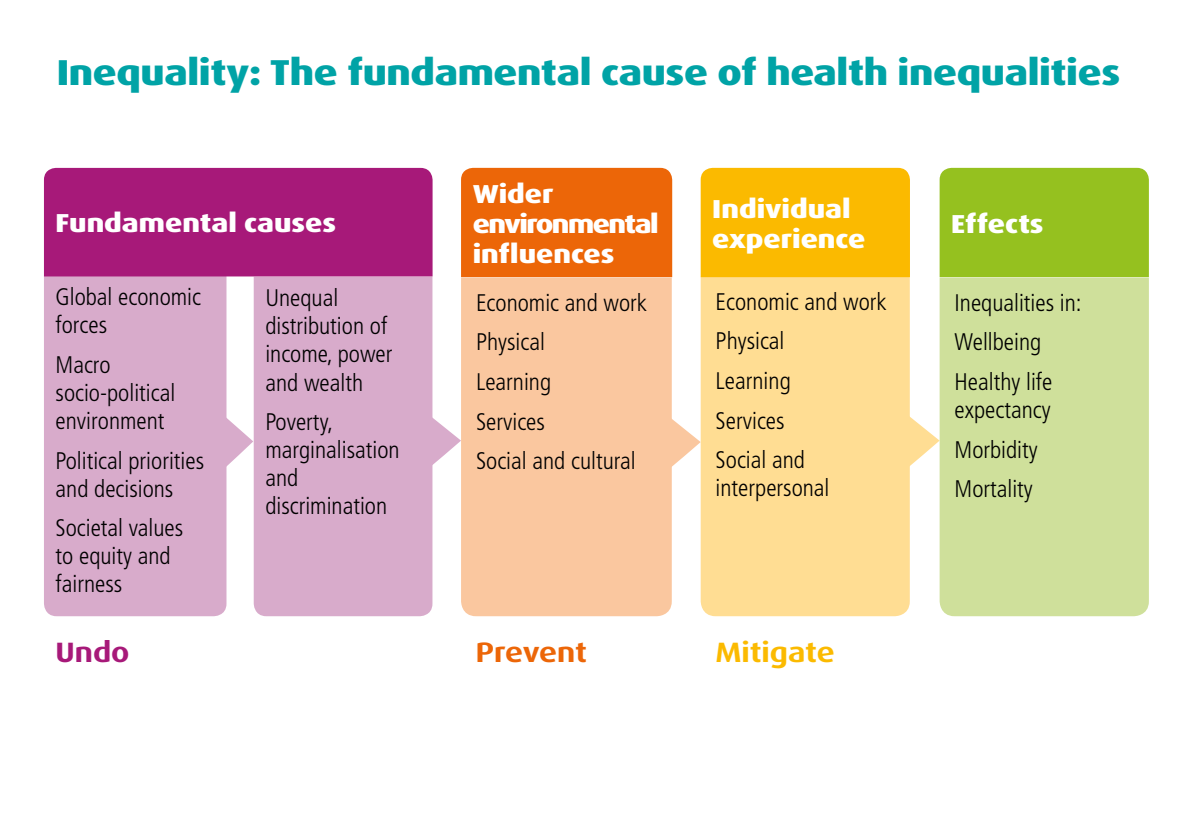
<style>
.page{position:relative;width:1191px;height:840px;background:#fff}
.page>*{position:absolute;margin:0;border:0;box-sizing:border-box;transform-origin:0 0}
.Heading_1{font:800 expanded 36px "Dax OT";letter-spacing:-.01em;color:#00a3a6}
.t1{font:700 expanded 28px "Dax OT";color:#fbba00}
.t2{font:700 expanded 28px "Dax OT";letter-spacing:-.01em;color:#ec6608}
.t3{font:700 expanded 28px "Dax OT";color:#a71979}
.t4{font:800 expanded 26px/30px "Dax OT";color:#fff}
.t5{font:800 expanded 26px/30px "Dax OT";letter-spacing:-.05em;color:#fff}
.t6{font:300 condensed 24px/28px "Frutiger LT Std";color:#000}
</style>
<div class="page">
<svg style="left:432px;top:414px;width:29px;height:54px"></svg>
<svg style="left:226px;top:415px;width:27px;height:54px"></svg>
<svg style="left:909px;top:414px;width:30px;height:54px"></svg>
<svg style="left:672px;top:419px;width:28px;height:48px"></svg>
<div style="left:44px;top:276px;width:182px;height:340px;background:#d8abcb"></div>
<div style="left:461px;top:277px;width:211px;height:339px;background:#fac79f"></div>
<div style="left:939px;top:277px;width:209px;height:339px;background:#cfe09b"></div>
<div style="left:254px;top:276px;width:178px;height:340px;background:#d8abcb"></div>
<div style="left:461px;top:168px;width:211px;height:109px;background:#ec6608"></div>
<div style="left:44px;top:168px;width:388px;height:108px;background:#a71979"></div>
<div style="left:939px;top:168px;width:209px;height:109px;background:#95c11f"></div>
<div style="left:700px;top:277px;width:209px;height:339px;background:#ffdd93"></div>
<div style="left:700px;top:168px;width:210px;height:109px;background:#fbba00"></div>
<h2 class="Heading_1" style="left:57px;top:49px;width:1065px">Inequality: The fundamental cause of health inequalities</h2>
<p class="t5" style="left:473px;top:179px;width:187px">Wider environmental influences</p>
<p class="t4" style="left:712px;top:194px;width:155px">Individual experience</p>
<p class="t4" style="left:56px;top:208px;width:282px">Fundamental causes</p>
<p class="t4" style="left:951px;top:209px;width:94px">Effects</p>
<p class="t6" style="left:56px;top:283px;width:147px">Global economic forces</p>
<p class="t6" style="left:56px;top:351px;width:121px">Macro socio-political environment</p>
<p class="t6" style="left:56px;top:446px;width:150px">Political priorities and decisions</p>
<p class="t6" style="left:56px;top:514px;width:129px">Societal values to equity and fairness</p>
<p class="t6" style="left:265px;top:284px;width:129px">Unequal distribution of income, power and wealth</p>
<p class="t6" style="left:265px;top:408px;width:136px">Poverty, marginalisation and discrimination</p>
<p class="t6" style="left:715px;top:282px;width:173px;line-height:39.6px">Economic and work<br>Physical<br>Learning<br>Services<br>Social and</p>
<p class="t6" style="left:715px;top:474px;width:115px">interpersonal</p>
<p class="t6" style="left:476px;top:283px;width:173px;line-height:39.6px">Economic and work<br>Physical<br>Learning<br>Services<br>Social and cultural</p>
<p class="t6" style="left:954px;top:283px;width:129px;line-height:39.6px">Inequalities in:<br>Wellbeing<br>Healthy life</p>
<p class="t6" style="left:954px;top:390px;width:97px;line-height:39.6px">expectancy<br>Morbidity<br>Mortality</p>
<p class="t3" style="left:56px;top:634px;width:75px">Undo</p>
<p class="t2" style="left:476px;top:634px;width:112px">Prevent</p>
<p class="t1" style="left:715px;top:634px;width:121px">Mitigate</p>
</div>
